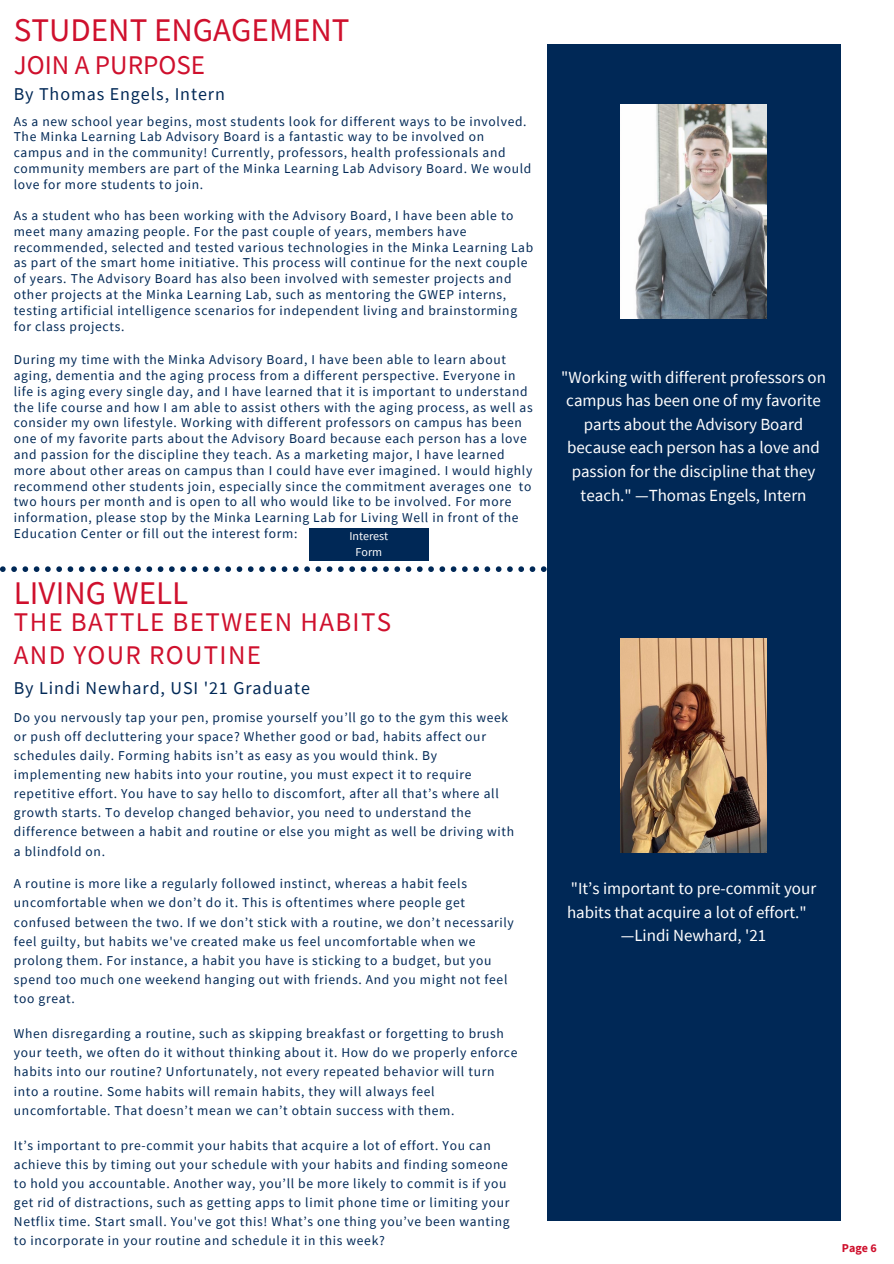
<style>
.page{position:relative;width:894px;height:1264px;background:#fff}
.page>*{position:absolute;margin:0;border:0;box-sizing:border-box;transform-origin:0 0}
.t1{font:33px "Source Sans Pro";color:#cf102d}
.t2{font:27px "Source Sans Pro";letter-spacing:.05em;color:#cf102d}
.t3{font:27px "Source Sans Pro";color:#cf102d}
.t4{font:18px "Source Sans Pro";letter-spacing:.05em;color:#002856}
.t5{font:16.95px/23.7px "Source Sans Pro";color:#fff;text-align:center}
.t6{font:13.5px/15.8px "Source Sans Pro";letter-spacing:.05em;color:#002856}
.t7{font:12px "Source Sans Pro";color:#fff}
.t8{font:700 12px "Source Sans Pro";color:#cf102d}
</style>
<div class="page">
<svg style="left:0;top:566px;width:547px;height:6px"></svg>
<div style="left:547px;top:45px;width:292px;height:1175px;background:#002856"></div>
<img style="left:620px;top:104px;width:146px;height:214px">
<div style="left:309px;top:528px;width:119px;height:32px;background:#002856"></div>
<img style="left:620px;top:638px;width:146px;height:214px">
<p class="t1" style="left:14px;top:8px;width:337px">STUDENT ENGAGEMENT</p>
<p class="t3" style="left:14px;top:48px;width:193px">JOIN A PURPOSE</p>
<p class="t4" style="left:14px;top:82px;width:213px">By Thomas Engels, Intern</p>
<p class="t6" style="left:14px;top:113px;width:519px">As a new school year begins, most students look for different ways to be involved.<br>The Minka Learning Lab Advisory Board is a fantastic way to be involved on campus and in the community! Currently, professors, health professionals and community members are part of the Minka Learning Lab Advisory Board. We would love for more students to join.</p>
<p class="t6" style="left:14px;top:207px;width:521px">As a student who has been working with the Advisory Board, I have been able to meet many amazing people. For the past couple of years, members have recommended, selected and tested various technologies in the Minka Learning Lab as part of the smart home initiative. This process will continue for the next couple of years. The Advisory Board has also been involved with semester projects and other projects at the Minka Learning Lab, such as mentoring the GWEP interns, testing artificial intelligence scenarios for independent living and brainstorming for class projects.</p>
<p class="t6" style="left:14px;top:352px;width:520px">During my time with the Minka Advisory Board, I have been able to learn about aging, dementia and the aging process from a different perspective. Everyone in life is aging every single day, and I have learned that it is important to understand the life course and how I am able to assist others with the aging process, as well as consider my own lifestyle. Working with different professors on campus has been one of my favorite parts about the Advisory Board because each person has a love and passion for the discipline they teach. As a marketing major, I have learned more about other areas on campus than I could have ever imagined. I would highly recommend other students join, especially since the commitment averages one to two hours per month and is open to all who would like to be involved. For more information, please stop by the Minka Learning Lab for Living Well in front of the Education Center or fill out the interest form:</p>
<p class="t7" style="left:349px;top:528px;width:40px">Interest</p>
<p class="t7" style="left:355px;top:544px;width:28px">Form</p>
<p class="t1" style="left:14px;top:571px;width:176px">LIVING WELL</p>
<p class="t2" style="left:14px;top:604px;width:379px">THE BATTLE BETWEEN HABITS</p>
<p class="t2" style="left:14px;top:637px;width:248px">AND YOUR ROUTINE</p>
<p class="t4" style="left:14px;top:676px;width:298px">By Lindi Newhard, USI '21 Graduate</p>
<p class="t6" style="left:14px;top:707px;width:501px;line-height:19.2px">Do you nervously tap your pen, promise yourself you’ll go to the gym this week or push off decluttering your space? Whether good or bad, habits affect our schedules daily. Forming habits isn’t as easy as you would think. By implementing new habits into your routine, you must expect it to require repetitive effort. You have to say hello to discomfort, after all that’s where all growth starts. To develop changed behavior, you need to understand the difference between a habit and routine or else you might as well be driving with a blindfold on.</p>
<p class="t6" style="left:14px;top:873px;width:501px;line-height:19.2px">A routine is more like a regularly followed instinct, whereas a habit feels uncomfortable when we don’t do it. This is oftentimes where people get confused between the two. If we don’t stick with a routine, we don’t necessarily feel guilty, but habits we've created make us feel uncomfortable when we prolong them. For instance, a habit you have is sticking to a budget, but you spend too much one weekend hanging out with friends. And you might not feel too great.</p>
<p class="t6" style="left:14px;top:1023px;width:505px;line-height:19.2px">When disregarding a routine, such as skipping breakfast or forgetting to brush your teeth, we often do it without thinking about it. How do we properly enforce habits into our routine? Unfortunately, not every repeated behavior will turn into a routine. Some habits will remain habits, they will always feel uncomfortable. That doesn’t mean we can’t obtain success with them.</p>
<p class="t6" style="left:14px;top:1135px;width:497px;line-height:19.2px">It’s important to pre-commit your habits that acquire a lot of effort. You can achieve this by timing out your schedule with your habits and finding someone to hold you accountable. Another way, you’ll be more likely to commit is if you get rid of distractions, such as getting apps to limit phone time or limiting your Netflix time. Start small. You've got this! What’s one thing you’ve been wanting to incorporate in your routine and schedule it in this week?</p>
<p class="t5" style="left:561px;top:364px;width:266px">"Working with different professors on campus has been one of my favorite parts about the Advisory Board because each person has a love and passion for the discipline that they teach." —Thomas Engels, Intern</p>
<p class="t5" style="left:567px;top:876px;width:251px">"It’s important to pre-commit your habits that acquire a lot of effort." —Lindi Newhard, '21</p>
<p class="t8" style="left:841px;top:1240px;width:36px">Page 6</p>
</div>
